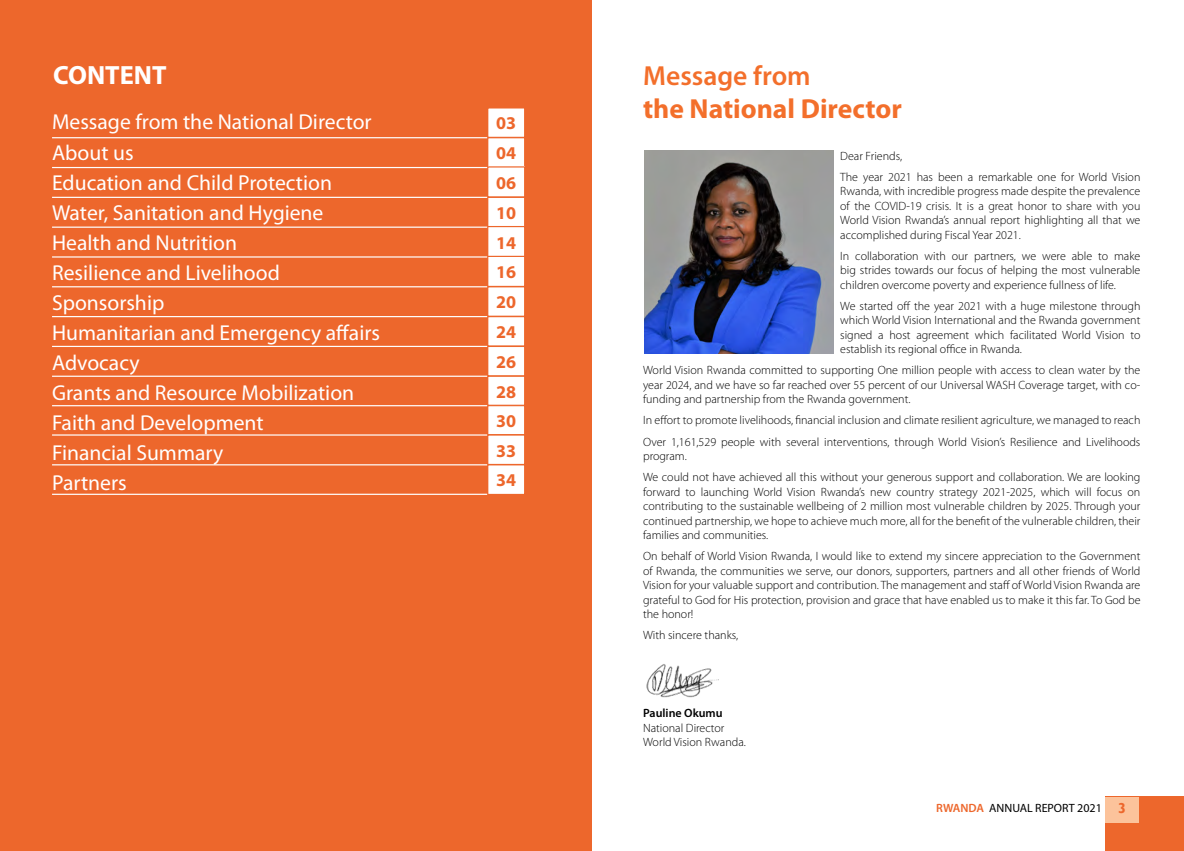
<style>
.page{position:relative;width:1184px;height:851px;background:#fff}
.page>*{position:absolute;margin:0;border:0;box-sizing:border-box;transform-origin:0 0}
.t1{font:700 27.62px "Myriad Pro";color:#f36f2b}
.t2{font:600 27.62px "Myriad Pro";color:#f36f2b}
.t3{font:700 26.38px "Myriad Pro";color:#fff}
.t4{font:21.62px/30px "Myriad Pro";color:#fff}
.t5{font:700 18px/29.8px "Myriad Pro";color:#ed672c;text-align:justify}
.t6{font:300 12px/14.4px "Myriad Pro";color:#000;text-align:justify}
.t7{font:12px "Myriad Pro";color:#000}
.t8{font:600 12px "Myriad Pro";color:#000}
.s1{font-weight:600;color:#ed672c}
.s2{font-family:"Gill Sans";font-weight:700;font-size:14.38px;color:#ed672c}
</style>
<div class="page">
<div style="left:1105px;top:796px;width:78px;height:54px;background:#ed672c"></div>
<div style="left:1105px;top:796px;width:34px;height:26px;background:#fcc39b"></div>
<div style="left:0;top:0;width:592px;height:850px;background:#ed672c"></div>
<img style="left:644px;top:150px;width:189px;height:203px">
<img style="left:646px;top:664px;width:72px;height:34px">
<div style="left:488px;top:138px;width:36px;height:29px;background:#fff"></div>
<div style="left:487px;top:137px;width:38px;height:31px;border:1px solid #ed672c"></div>
<div style="left:488px;top:167px;width:36px;height:30px;background:#fff"></div>
<div style="left:487px;top:166px;width:38px;height:31px;border:1px solid #ed672c"></div>
<div style="left:488px;top:197px;width:36px;height:30px;background:#fff"></div>
<div style="left:487px;top:197px;width:38px;height:31px;border:1px solid #ed672c"></div>
<div style="left:488px;top:226px;width:36px;height:31px;background:#fff"></div>
<div style="left:487px;top:226px;width:38px;height:32px;border:1px solid #ed672c"></div>
<div style="left:488px;top:256px;width:36px;height:30px;background:#fff"></div>
<div style="left:487px;top:256px;width:38px;height:31px;border:1px solid #ed672c"></div>
<div style="left:488px;top:287px;width:36px;height:29px;background:#fff"></div>
<div style="left:487px;top:286px;width:38px;height:31px;border:1px solid #ed672c"></div>
<div style="left:488px;top:316px;width:36px;height:30px;background:#fff"></div>
<div style="left:487px;top:316px;width:38px;height:30px;border:1px solid #ed672c"></div>
<div style="left:488px;top:346px;width:36px;height:30px;background:#fff"></div>
<div style="left:487px;top:346px;width:38px;height:30px;border:1px solid #ed672c"></div>
<div style="left:488px;top:376px;width:36px;height:29px;background:#fff"></div>
<div style="left:487px;top:375px;width:38px;height:31px;border:1px solid #ed672c"></div>
<div style="left:488px;top:405px;width:36px;height:29px;background:#fff"></div>
<div style="left:487px;top:405px;width:38px;height:30px;border:1px solid #ed672c"></div>
<div style="left:488px;top:435px;width:36px;height:29px;background:#fff"></div>
<div style="left:487px;top:434px;width:38px;height:31px;border:1px solid #ed672c"></div>
<div style="left:488px;top:465px;width:36px;height:29px;background:#fff"></div>
<div style="left:487px;top:464px;width:38px;height:31px;border:1px solid #ed672c"></div>
<div style="left:488px;top:108px;width:36px;height:29px;background:#fff"></div>
<div style="left:487px;top:107px;width:38px;height:31px;border:1px solid #ed672c"></div>
<hr style="left:52px;top:137px;width:435px;height:1px;background:#fff">
<hr style="left:52px;top:167px;width:435px;height:1px;background:#fff">
<hr style="left:52px;top:197px;width:435px;height:1px;background:#fff">
<hr style="left:52px;top:226px;width:435px;height:2px;background:#fff">
<hr style="left:52px;top:256px;width:435px;height:1px;background:#fff">
<hr style="left:52px;top:286px;width:435px;height:1px;background:#fff">
<hr style="left:52px;top:316px;width:435px;height:1px;background:#fff">
<hr style="left:52px;top:346px;width:435px;height:1px;background:#fff">
<hr style="left:52px;top:375px;width:435px;height:2px;background:#fff">
<hr style="left:52px;top:405px;width:435px;height:1px;background:#fff">
<hr style="left:52px;top:434px;width:435px;height:1px;background:#fff">
<hr style="left:52px;top:464px;width:435px;height:1px;background:#fff">
<hr style="left:52px;top:493px;width:435px;height:2px;background:#fff">
<h2 class="t3" style="left:53px;top:58px;width:115px">CONTENT</h2>
<p class="t4" style="left:52px;top:107px;width:329px">Message from the National Director<br>About us<br>Education and Child Protection<br>Water, Sanitation and Hygiene<br>Health and Nutrition<br>Resilience and Livelihood<br>Sponsorship<br>Humanitarian and Emergency affairs<br>Advocacy<br>Grants and Resource Mobilization<br>Faith and Development<br>Financial Summary<br>Partners</p>
<h3 class="t5" style="left:496px;top:108px;width:22px">03</h3>
<h3 class="t5" style="left:496px;top:138px;width:22px">04<br>06<br>10<br>14<br>16<br>20<br>24<br>26<br>28<br>30<br>33<br>34</h3>
<h1 class="t2" style="left:643px;top:58px;width:169px">Message from</h1>
<h1 class="t1" style="left:643px;top:91px;width:260px">the National Director</h1>
<p class="t6" style="left:840px;top:145px;width:302px;line-height:21.2px">Dear Friends,<br>The year 2021 has been a remarkable one for World Vision</p>
<p class="t6" style="left:840px;top:184px;width:302px">Rwanda, with incredible progress made despite the prevalence of the COVID-19 crisis. It is a great honor to share with you World Vision Rwanda’s annual report highlighting all that we accomplished during Fiscal Year 2021.</p>
<p class="t6" style="left:840px;top:248px;width:302px">In collaboration with our partners, we were able to make big strides towards our focus of helping the most vulnerable children overcome poverty and experience fullness of life.</p>
<p class="t6" style="left:840px;top:298px;width:302px">We started off the year 2021 with a huge milestone through which World Vision International and the Rwanda government signed a host agreement which facilitated World Vision to establish its regional office in Rwanda.</p>
<p class="t6" style="left:643px;top:363px;width:499px">World Vision Rwanda committed to supporting One million people with access to clean water by the year 2024, and we have so far reached over 55 percent of our Universal WASH Coverage target, with co&shy;funding and partnership from the Rwanda government.</p>
<p class="t6" style="left:643px;top:409px;width:499px;line-height:21.2px">In effort to promote livelihoods, financial inclusion and climate resilient agriculture, we managed to reach<br>Over 1,161,529 people with several interventions, through World Vision’s Resilience and Livelihoods</p>
<p class="t6" style="left:643px;top:445px;width:499px;line-height:21.2px">program.<br>We could not have achieved all this without your generous support and collaboration. We are looking</p>
<p class="t6" style="left:643px;top:484px;width:499px">forward to launching World Vision Rwanda’s new country strategy 2021-2025, which will focus on contributing to the sustainable wellbeing of 2 million most vulnerable children by 2025. Through your continued partnership, we hope to achieve much more, all for the benefit of the vulnerable children, their families and communities.</p>
<p class="t6" style="left:643px;top:549px;width:499px">On behalf of World Vision Rwanda, I would like to extend my sincere appreciation to the Government of Rwanda, the communities we serve, our donors, supporters, partners and all other friends of World Vision for your valuable support and contribution. The management and staff of World Vision Rwanda are grateful to God for His protection, provision and grace that have enabled us to make it this far. To God be the honor!</p>
<p class="t6" style="left:643px;top:627px;width:97px">With sincere thanks,</p>
<p class="t8" style="left:643px;top:705px;width:81px">Pauline Okumu</p>
<p class="t6" style="left:643px;top:720px;width:104px">National Director<br>World Vision Rwanda.</p>
<p class="t7" style="left:936px;top:800px;width:191px"><span class="s1">RWANDA</span> ANNUAL REPORT 2021 <span class="s2">3</span></p>
</div>
